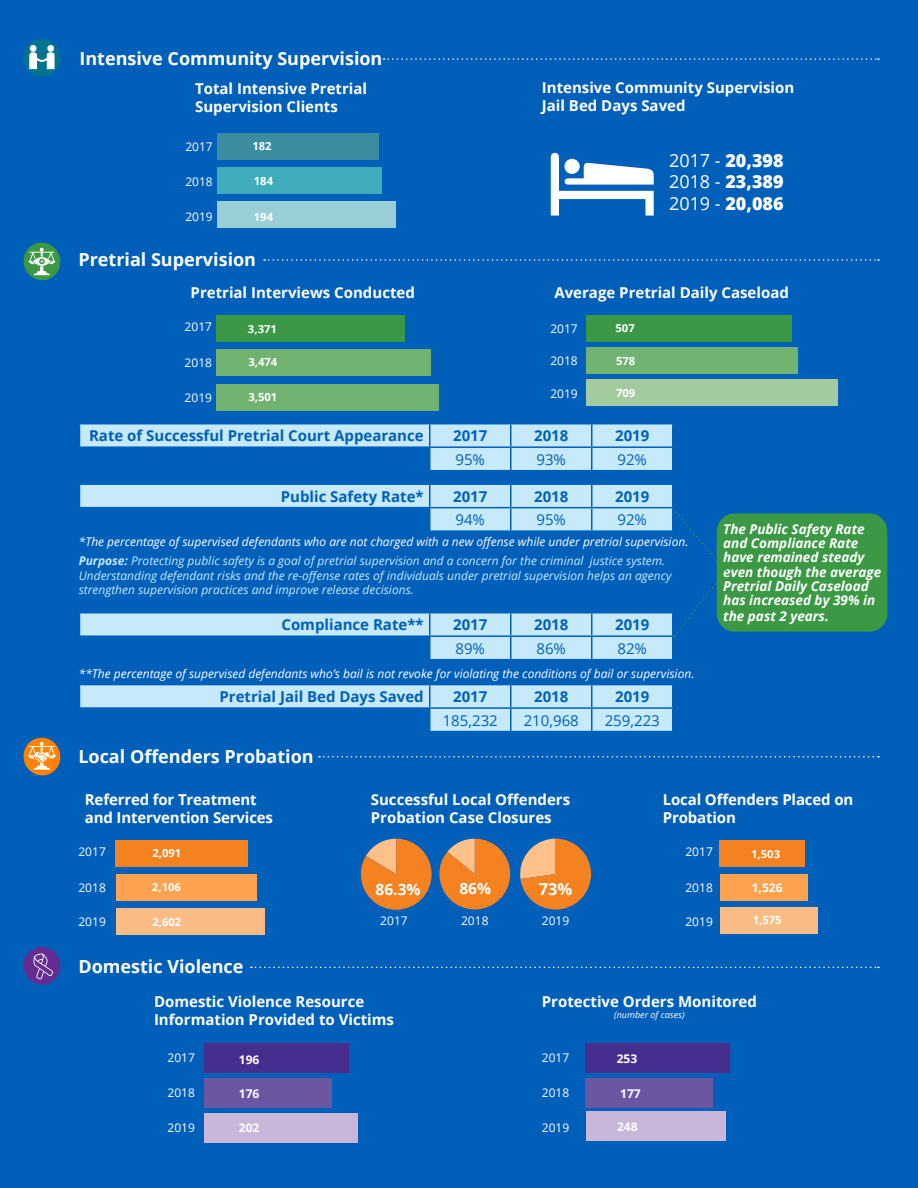
<style>
.page{position:relative;width:918px;height:1188px;background:#005fb9}
.page>*{position:absolute;margin:0;border:0;box-sizing:border-box;transform-origin:0 0}
.t1{font:700 18px "Open Sans";color:#fff}
.t2{font:800 18px "Open Sans";color:#fff}
.t3{font:700 16.5px "Open Sans";color:#fff}
.t4{font:700 15.6px "Open Sans";color:#fff}
.t5{font:700 15.45px "Open Sans";color:#fff}
.t6{font:700 15px/18px "Open Sans";color:#fff}
.t7{font:700 15px "Open Sans";color:#005fb9}
.t8{font:15px "Open Sans";color:#005fb9}
.t9{font:italic 700 13.5px/14.2px "Open Sans";color:#fff}
.t10{font:italic 12px/14.4px "Open Sans";color:#c6eafa}
.t11{font:italic 12px "Open Sans";color:#fff}
.t12{font:12px "Open Sans";color:#fff}
.t13{font:700 12px "Open Sans";color:#fff}
.t14{font:700 11.25px "Open Sans";color:#fff}
.t15{font:700 11.1px "Open Sans";letter-spacing:-.005em;color:#fff}
.t16{font:italic 9px "Open Sans";color:#fff}
.s1{font-weight:400}
.s2{font-weight:700}
</style>
<div class="page">
<svg style="left:520px;top:839px;width:71px;height:71px"></svg>
<svg style="left:23px;top:947px;width:38px;height:38px"></svg>
<div style="left:585px;top:1044px;width:145px;height:29px;background:#472d8d"></div>
<div style="left:115px;top:840px;width:132px;height:26px;background:#f58220"></div>
<svg style="left:23px;top:737px;width:38px;height:39px"></svg>
<div style="left:116px;top:908px;width:148px;height:27px;background:#fbbb85"></div>
<svg style="left:361px;top:839px;width:71px;height:71px"></svg>
<div style="left:719px;top:840px;width:86px;height:27px;background:#f58220"></div>
<div style="left:720px;top:907px;width:98px;height:27px;background:#fbbb85"></div>
<svg style="left:551px;top:153px;width:103px;height:63px"></svg>
<div style="left:217px;top:167px;width:165px;height:27px;background:#3eacb9"></div>
<div style="left:217px;top:133px;width:162px;height:26px;background:#3c8ca1"></div>
<svg style="left:23px;top:39px;width:38px;height:38px"></svg>
<div style="left:47px;top:45px;width:7px;height:7px;background:#fff;border-radius:50%"></div>
<svg style="left:23px;top:242px;width:38px;height:39px"></svg>
<div style="left:717px;top:513px;width:170px;height:119px;background:#3b9844;border-radius:18px"></div>
<svg style="left:79px;top:424px;width:594px;height:46px"></svg>
<hr style="left:672px;top:448px;width:2px;height:22px;background:#005fb9">
<svg style="left:79px;top:484px;width:648px;height:175px"></svg>
<hr style="left:672px;top:637px;width:2px;height:22px;background:#005fb9">
<svg style="left:79px;top:685px;width:594px;height:46px"></svg>
<hr style="left:672px;top:709px;width:2px;height:22px;background:#005fb9">
<div style="left:216px;top:315px;width:189px;height:27px;background:#3b9844"></div>
<div style="left:586px;top:347px;width:211px;height:27px;background:#72b271"></div>
<div style="left:586px;top:315px;width:205px;height:27px;background:#3b9844"></div>
<svg style="left:384px;top:58px;width:495px;height:2px"></svg>
<svg style="left:264px;top:259px;width:615px;height:2px"></svg>
<svg style="left:319px;top:756px;width:560px;height:1px"></svg>
<svg style="left:251px;top:967px;width:628px;height:1px"></svg>
<div style="left:586px;top:1112px;width:140px;height:29px;background:#c8b7d8"></div>
<div style="left:116px;top:874px;width:140px;height:26px;background:#ffa250"></div>
<svg style="left:439px;top:839px;width:71px;height:70px"></svg>
<div style="left:720px;top:874px;width:88px;height:26px;background:#ffa250"></div>
<div style="left:217px;top:201px;width:179px;height:27px;background:#9aced6"></div>
<div style="left:586px;top:380px;width:252px;height:26px;background:#a3cb9f"></div>
<div style="left:216px;top:349px;width:214px;height:27px;background:#72b271"></div>
<div style="left:204px;top:1113px;width:154px;height:29px;background:#c8b7d8"></div>
<div style="left:204px;top:1044px;width:145px;height:29px;background:#472d8d"></div>
<div style="left:204px;top:1078px;width:128px;height:29px;background:#6b57a1"></div>
<div style="left:586px;top:1078px;width:127px;height:29px;background:#6b57a1"></div>
<div style="left:216px;top:384px;width:222px;height:26px;background:#72b271"></div>
<p class="t1" style="left:80px;top:46px;width:304px">Intensive Community Supervision</p>
<p class="t6" style="left:195px;top:79px;width:174px">Total Intensive Pretrial</p>
<p class="t6" style="left:195px;top:97px;width:144px">Supervision Clients</p>
<p class="t12" style="left:185px;top:138px;width:29px">2017</p>
<p class="t12" style="left:185px;top:174px;width:29px">2018</p>
<p class="t12" style="left:185px;top:209px;width:29px">2019</p>
<p class="t14" style="left:252px;top:138px;width:21px">182</p>
<p class="t14" style="left:254px;top:173px;width:21px">184</p>
<p class="t14" style="left:254px;top:209px;width:21px">194</p>
<p class="t1" style="left:78px;top:247px;width:179px">Pretrial Supervision</p>
<p class="t6" style="left:191px;top:283px;width:226px">Pretrial Interviews Conducted</p>
<p class="t15" style="left:248px;top:321px;width:31px">3,371</p>
<p class="t12" style="left:185px;top:319px;width:29px">2017</p>
<p class="t12" style="left:185px;top:354px;width:29px">2018</p>
<p class="t12" style="left:185px;top:389px;width:29px">2019</p>
<p class="t14" style="left:248px;top:389px;width:30px">3,501</p>
<p class="t14" style="left:248px;top:354px;width:30px">3,474</p>
<p class="t6" style="left:542px;top:78px;width:254px">Intensive Community Supervision<br>Jail Bed Days Saved</p>
<p class="t2" style="left:669px;top:146px;width:116px"><span class="s1">2017 -</span> 20,398</p>
<p class="t2" style="left:669px;top:168px;width:116px"><span class="s1">2018 -</span> 23,389</p>
<p class="t2" style="left:669px;top:190px;width:116px"><span class="s1">2019 -</span> 20,086</p>
<p class="t6" style="left:554px;top:283px;width:236px">Average Pretrial Daily Caseload</p>
<p class="t15" style="left:616px;top:320px;width:21px">507</p>
<p class="t12" style="left:550px;top:320px;width:29px">2017</p>
<p class="t12" style="left:550px;top:353px;width:29px">2018</p>
<p class="t12" style="left:550px;top:385px;width:29px">2019</p>
<p class="t14" style="left:616px;top:353px;width:21px">578</p>
<p class="t14" style="left:616px;top:385px;width:21px">709</p>
<p class="t7" style="left:89px;top:425px;width:336px">Rate of Successful Pretrial Court Appearance</p>
<p class="t7" style="left:453px;top:425px;width:36px">2017</p>
<p class="t7" style="left:534px;top:425px;width:36px">2018</p>
<p class="t7" style="left:615px;top:425px;width:36px">2019</p>
<p class="t8" style="left:455px;top:449px;width:31px">95%</p>
<p class="t8" style="left:536px;top:449px;width:31px">93%</p>
<p class="t8" style="left:617px;top:449px;width:31px">92%</p>
<p class="t7" style="left:281px;top:486px;width:144px">Public Safety Rate*</p>
<p class="t7" style="left:453px;top:486px;width:36px">2017</p>
<p class="t7" style="left:534px;top:486px;width:36px">2018</p>
<p class="t7" style="left:615px;top:486px;width:36px">2019</p>
<p class="t8" style="left:455px;top:509px;width:31px">94%</p>
<p class="t8" style="left:536px;top:509px;width:31px">95%</p>
<p class="t8" style="left:617px;top:509px;width:31px">92%</p>
<p class="t11" style="left:79px;top:534px;width:611px">*The percentage of supervised defendants who are not charged with a new offense while under pretrial supervision.</p>
<p class="t10" style="left:79px;top:553px;width:594px"><span class="s2">Purpose:</span> Protecting public safety is a goal of pretrial supervision and a concern for the criminal justice system.<br>Understanding defendant risks and the re-offense rates of individuals under pretrial supervision helps an agency strengthen supervision practices and improve release decisions.</p>
<p class="t7" style="left:281px;top:614px;width:144px">Compliance Rate**</p>
<p class="t7" style="left:453px;top:614px;width:36px">2017</p>
<p class="t7" style="left:534px;top:614px;width:36px">2018</p>
<p class="t7" style="left:615px;top:614px;width:36px">2019</p>
<p class="t8" style="left:455px;top:638px;width:31px">89%</p>
<p class="t8" style="left:536px;top:638px;width:31px">86%</p>
<p class="t8" style="left:617px;top:638px;width:31px">82%</p>
<p class="t11" style="left:79px;top:665px;width:617px">**The percentage of supervised defendants who’s bail is not revoke for violating the conditions of bail or supervision.</p>
<p class="t7" style="left:220px;top:686px;width:206px">Pretrial Jail Bed Days Saved</p>
<p class="t7" style="left:453px;top:686px;width:36px">2017</p>
<p class="t7" style="left:534px;top:686px;width:36px">2018</p>
<p class="t7" style="left:615px;top:686px;width:36px">2019</p>
<p class="t8" style="left:443px;top:710px;width:57px">185,232</p>
<p class="t8" style="left:524px;top:710px;width:57px">210,968</p>
<p class="t8" style="left:605px;top:710px;width:57px">259,223</p>
<p class="t1" style="left:78px;top:744px;width:237px">Local Offenders Probation</p>
<p class="t9" style="left:723px;top:522px;width:160px">The Public Safety Rate and Compliance Rate have remained steady even though the average<br>Pretrial Daily Caseload has increased by 39% in</p>
<p class="t9" style="left:723px;top:609px;width:107px">the past 2 years.</p>
<p class="t6" style="left:85px;top:790px;width:190px">Referred for Treatment and Intervention Services</p>
<p class="t6" style="left:371px;top:790px;width:201px">Successful Local Offenders<br>Probation Case Closures</p>
<p class="t6" style="left:663px;top:790px;width:192px">Local Offenders Placed on<br>Probation</p>
<p class="t15" style="left:751px;top:847px;width:31px">1,503</p>
<p class="t12" style="left:78px;top:843px;width:29px">2017</p>
<p class="t12" style="left:78px;top:879px;width:29px">2018</p>
<p class="t12" style="left:78px;top:914px;width:29px">2019</p>
<p class="t14" style="left:152px;top:914px;width:30px">2,602</p>
<p class="t12" style="left:380px;top:912px;width:29px">2017</p>
<p class="t12" style="left:461px;top:912px;width:29px">2018</p>
<p class="t12" style="left:542px;top:912px;width:29px">2019</p>
<p class="t12" style="left:685px;top:843px;width:29px">2017</p>
<p class="t12" style="left:685px;top:879px;width:29px">2018</p>
<p class="t12" style="left:685px;top:914px;width:29px">2019</p>
<p class="t14" style="left:753px;top:912px;width:30px">1,575</p>
<p class="t14" style="left:152px;top:845px;width:30px">2,091</p>
<p class="t15" style="left:152px;top:879px;width:31px">2,106</p>
<p class="t5" style="left:459px;top:878px;width:33px">86%</p>
<p class="t13" style="left:752px;top:879px;width:32px">1,526</p>
<p class="t3" style="left:539px;top:877px;width:35px">73%</p>
<p class="t4" style="left:375px;top:878px;width:47px">86.3%</p>
<p class="t1" style="left:78px;top:953px;width:167px">Domestic Violence</p>
<p class="t6" style="left:154px;top:992px;width:212px">Domestic Violence Resource</p>
<p class="t6" style="left:154px;top:1010px;width:242px">Information Provided to Victims</p>
<p class="t12" style="left:168px;top:1049px;width:29px">2017</p>
<p class="t12" style="left:168px;top:1085px;width:29px">2018</p>
<p class="t12" style="left:168px;top:1120px;width:29px">2019</p>
<p class="t13" style="left:239px;top:1051px;width:22px">196</p>
<p class="t13" style="left:239px;top:1085px;width:22px">176</p>
<p class="t13" style="left:239px;top:1120px;width:22px">202</p>
<p class="t6" style="left:542px;top:992px;width:217px">Protective Orders Monitored</p>
<p class="t16" style="left:614px;top:1009px;width:72px">(number of cases)</p>
<p class="t12" style="left:542px;top:1049px;width:29px">2017</p>
<p class="t12" style="left:542px;top:1085px;width:29px">2018</p>
<p class="t12" style="left:542px;top:1120px;width:29px">2019</p>
<p class="t13" style="left:617px;top:1050px;width:22px">253</p>
<p class="t13" style="left:620px;top:1085px;width:22px">177</p>
<p class="t13" style="left:617px;top:1118px;width:22px">248</p>
</div>
